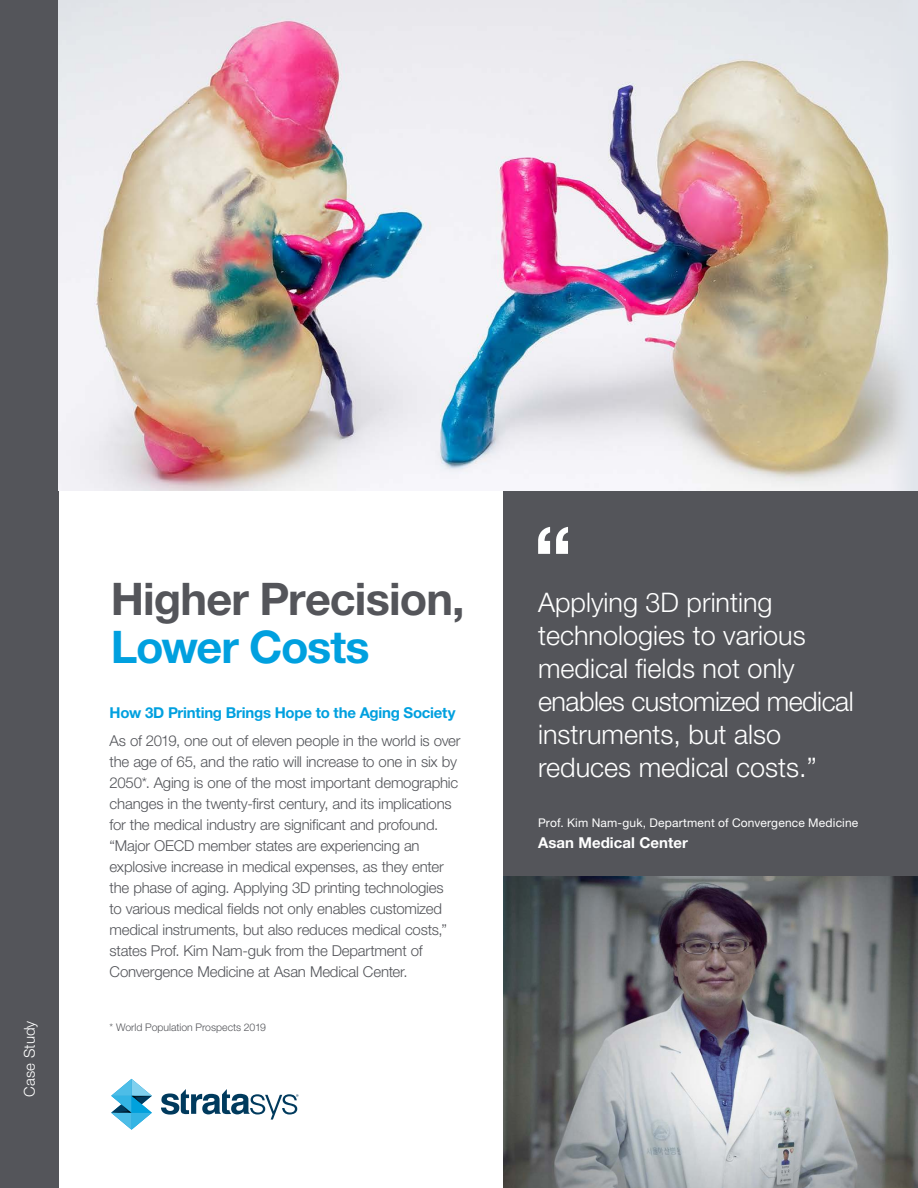
<style>
.page{position:relative;width:918px;height:1188px;background:#fff}
.page>*{position:absolute;margin:0;border:0;box-sizing:border-box;transform-origin:0 0}
.t1{font:700 45px "Helvetica Neue LT Std";letter-spacing:-.02em;color:#54555a}
.t2{font:700 45px "Helvetica Neue LT Std";letter-spacing:-.03em;color:#00a0df}
.t3{font:300 27px/33px "Helvetica Neue LT Std";color:#fff}
.t4{font:300 15px/21px "Helvetica Neue LT Std";letter-spacing:-.015em;color:#54555a}
.t5{font:700 15px "Helvetica Neue LT Std";letter-spacing:-.015em;color:#00a0df}
.t6{font:700 15px "Helvetica Neue LT Std";color:#fff}
.t7{font:300 15px "Helvetica Neue LT Std";letter-spacing:.005em;color:#fff}
.t8{font:12px "Helvetica Neue LT Std";letter-spacing:.015em;color:#fff}
.t9{font:300 10.5px "Helvetica Neue LT Std";color:#54555a}
</style>
<div class="page">
<div style="left:0;top:0;width:59px;height:1188px;background:#54555a"></div>
<svg style="left:111px;top:1079px;width:41px;height:51px"></svg>
<svg style="left:161px;top:1089px;width:137px;height:31px"></svg>
<div style="left:503px;top:490px;width:415px;height:386px;background:#54555a"></div>
<svg style="left:538px;top:527px;width:30px;height:27px"></svg>
<img style="left:503px;top:876px;width:415px;height:312px">
<img style="left:59px;top:0;width:858px;height:490px">
<p class="t7" style="left:20px;top:1097px;width:77px;rotate:-90deg">Case Study</p>
<h1 class="t1" style="left:111px;top:571px;width:356px">Higher Precision,</h1>
<h1 class="t2" style="left:111px;top:619px;width:260px">Lower Costs</h1>
<p class="t5" style="left:110px;top:704px;width:347px">How 3D Printing Brings Hope to the Aging Society</p>
<p class="t4" style="left:110px;top:730px;width:353px">As of 2019, one out of eleven people in the world is over the age of 65, and the ratio will increase to one in six by 2050*. Aging is one of the most important demographic changes in the twenty-first century, and its implications for the medical industry are significant and profound. “Major OECD member states are experiencing an explosive increase in medical expenses, as they enter the phase of aging. Applying 3D printing technologies<br>to various medical fields not only enables customized medical instruments, but also reduces medical costs,” states Prof. Kim Nam-guk from the Department of Convergence Medicine at Asan Medical Center.</p>
<p class="t9" style="left:110px;top:1020px;width:158px">* World Population Prospects 2019</p>
<h2 class="t3" style="left:538px;top:585px;width:317px">Applying 3D printing technologies to various medical fields not only enables customized medical instruments, but also reduces medical costs.”</h2>
<p class="t8" style="left:538px;top:815px;width:322px">Prof. Kim Nam-guk, Department of Convergence Medicine</p>
<p class="t6" style="left:538px;top:833px;width:151px">Asan Medical Center</p>
</div>
